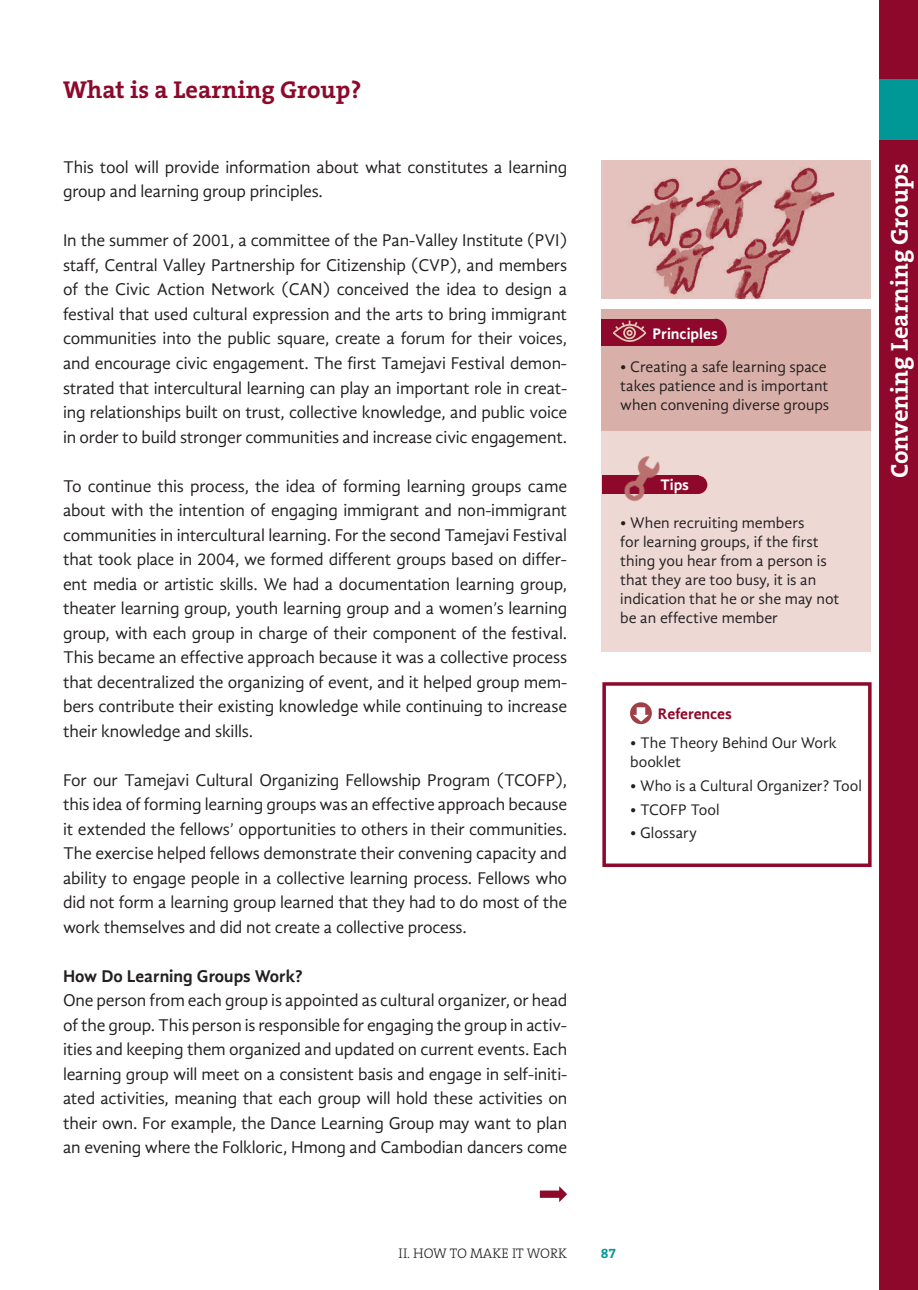
<style>
.page{position:relative;width:918px;height:1290px;background:#fff}
.page>*{position:absolute;margin:0;border:0;box-sizing:border-box;transform-origin:0 0}
.t1{font:700 24.5px "The Serif B7";color:#fff}
.t2{font:700 24.5px "The Serif B7";color:#8d082a}
.t3{font:17.5px/24.5px "Gandhi Sans";letter-spacing:-.01em;color:#231f20;text-align:justify}
.t4{font:700 17.5px "Gandhi Sans";color:#231f20}
.t5{font:15.75px/18.9px "Gandhi Sans";color:#231f20}
.t6{font:700 15.75px "Gandhi Sans";color:#fff}
.t7{font:700 15.75px "Gandhi Sans";color:#8d082a}
.t8{font:300 14px "The Serif B3";color:#231f20}
.t9{font:700 14px "The Serif B7";color:#009897}
</style>
<div class="page">
<div style="left:879px;top:0;width:39px;height:1290px;background:#8d082a"></div>
<div style="left:879px;top:79px;width:39px;height:61px;background:#009897"></div>
<div style="left:602px;top:682px;width:269px;height:185px;border:4px solid #8d082a"></div>
<svg style="left:540px;top:1186px;width:27px;height:16px"></svg>
<div style="left:601px;top:309px;width:270px;height:342px;background:#edd8d4"></div>
<div style="left:601px;top:309px;width:270px;height:121px;background:#d9b0a9"></div>
<div style="left:602px;top:476px;width:96px;height:18px;background:#8d082a"></div>
<div style="left:689px;top:476px;width:18px;height:18px;background:#8d082a;border-radius:50%"></div>
<img style="left:616px;top:456px;width:53px;height:46px">
<div style="left:601px;top:319px;width:115px;height:27px;background:#8d082a"></div>
<div style="left:705px;top:319px;width:21px;height:27px;background:#8d082a;border-radius:50%"></div>
<svg style="left:613px;top:320px;width:34px;height:22px"></svg>
<svg style="left:630px;top:702px;width:22px;height:22px"></svg>
<svg style="left:633px;top:707px;width:16px;height:15px"></svg>
<img style="left:601px;top:160px;width:270px;height:139px">
<h1 class="t2" style="left:63px;top:77px;width:300px">What is a Learning Group?</h1>
<p class="t3" style="left:63px;top:155px;width:506px">This tool will provide information about what constitutes a learning group and learning group principles.</p>
<p class="t3" style="left:63px;top:228px;width:506px">In the summer of 2001, a committee of the Pan-Valley Institute (PVI) staff, Central Valley Partnership for Citizenship (CVP), and members of the Civic Action Network (CAN) conceived the idea to design a festival that used cultural expression and the arts to bring immigrant communities into the public square, create a forum for their voices, and encourage civic engagement. The first Tamejavi Festival demon&shy;strated that intercultural learning can play an important role in creat&shy;ing relationships built on trust, collective knowledge, and public voice in order to build stronger communities and increase civic engagement.</p>
<p class="t3" style="left:63px;top:473px;width:506px">To continue this process, the idea of forming learning groups came about with the intention of engaging immigrant and non-immigrant communities in intercultural learning. For the second Tamejavi Festival that took place in 2004, we formed different groups based on differ&shy;ent media or artistic skills. We had a documentation learning group, theater learning group, youth learning group and a women’s learning group, with each group in charge of their component of the festival.<br>This became an effective approach because it was a collective process that decentralized the organizing of event, and it helped group mem&shy;bers contribute their existing knowledge while continuing to increase their knowledge and skills.</p>
<p class="t3" style="left:63px;top:767px;width:506px">For our Tamejavi Cultural Organizing Fellowship Program (TCOFP), this idea of forming learning groups was an effective approach because it extended the fellows’ opportunities to others in their communities.<br>The exercise helped fellows demonstrate their convening capacity and ability to engage people in a collective learning process. Fellows who did not form a learning group learned that they had to do most of the work themselves and did not create a collective process.</p>
<p class="t4" style="left:63px;top:965px;width:241px">How Do Learning Groups Work?</p>
<p class="t3" style="left:63px;top:988px;width:506px">One person from each group is appointed as cultural organizer, or head of the group. This person is responsible for engaging the group in activ&shy;ities and keeping them organized and updated on current events. Each learning group will meet on a consistent basis and engage in self-initi&shy;ated activities, meaning that each group will hold these activities on their own. For example, the Dance Learning Group may want to plan an evening where the Folkloric, Hmong and Cambodian dancers come</p>
<p class="t6" style="left:652px;top:324px;width:67px">Principles</p>
<p class="t5" style="left:620px;top:358px;width:211px">• Creating a safe learning space takes patience and is important when convening diverse groups</p>
<p class="t6" style="left:660px;top:476px;width:30px">Tips</p>
<p class="t5" style="left:620px;top:513px;width:221px">• When recruiting members<br>for learning groups, if the first thing you hear from a person is that they are too busy, it is an indication that he or she may not be an effective member</p>
<h1 class="t1" style="left:887px;top:478px;width:316px;rotate:-90deg">Convening Learning Groups</h1>
<p class="t7" style="left:658px;top:705px;width:75px">References</p>
<p class="t5" style="left:630px;top:733px;width:208px">• The Theory Behind Our Work booklet</p>
<p class="t5" style="left:630px;top:776px;width:233px">• Who is a Cultural Organizer? Tool</p>
<p class="t5" style="left:630px;top:800px;width:91px">• TCOFP Tool</p>
<p class="t5" style="left:630px;top:824px;width:68px">• Glossary</p>
<p class="t8" style="left:398px;top:1246px;width:170px">II. HOW TO MAKE IT WORK</p>
<p class="t9" style="left:600px;top:1245px;width:17px">87</p>
</div>
